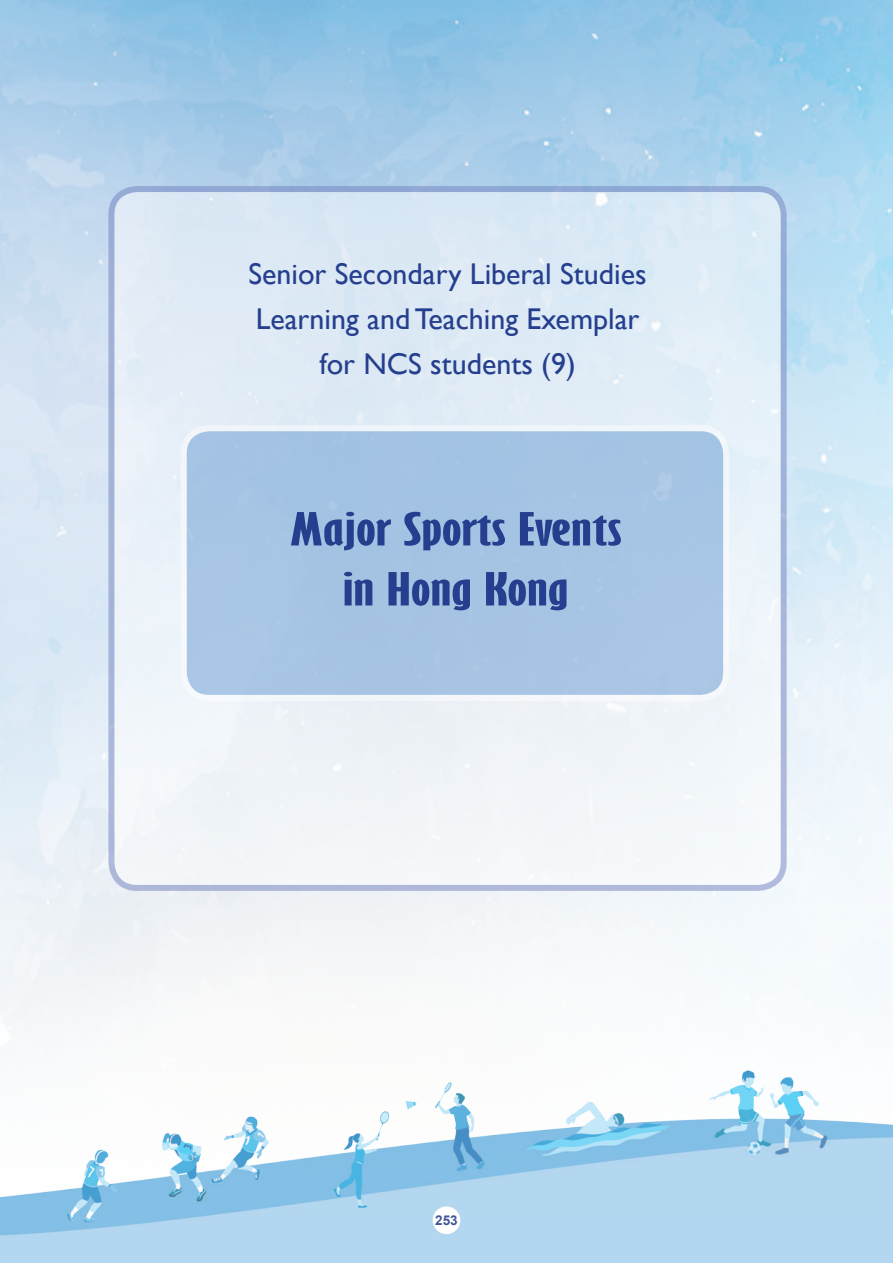
<style>
.page{position:relative;width:893px;height:1263px;background:#fff}
.page>*{position:absolute;margin:0;border:0;box-sizing:border-box;transform-origin:0 0}
.t1{font:700 extra-condensed 42px/60px "Gill Sans";color:#253f8e;text-align:center;scale:1.79 1}
.t2{font:30px/45px "Gill Sans";color:#253f8e;text-align:center}
.t3{font:700 13.5px "Arial";color:#43549a}
</style>
<div class="page">
<img style="left:0;top:0;width:893px;height:1263px">
<div style="left:433px;top:1206px;width:27px;height:28px;background:#fff;border-radius:50%"></div>
<div style="left:111px;top:189px;width:673px;height:699px;background:linear-gradient(to bottom,#dae9f6,#f7f8fa);border-radius:26px"></div>
<div style="left:108px;top:186px;width:679px;height:705px;border:6px solid #707fbe;border-radius:26px"></div>
<div style="left:184px;top:428px;width:542px;height:270px;background:#a6c4e4;border-radius:26px"></div>
<div style="left:181px;top:425px;width:548px;height:276px;border:6px solid #fff;border-radius:26px"></div>
<p class="t2" style="left:248px;top:251px;width:400px">Senior Secondary Liberal Studies<br>Learning and Teaching Exemplar for NCS students (9)</p>
<h1 class="t1" style="left:289px;top:499px;width:187px">Major Sports Events in Hong Kong</h1>
<p class="t3" style="left:435px;top:1210px;width:24px">253</p>
</div>
